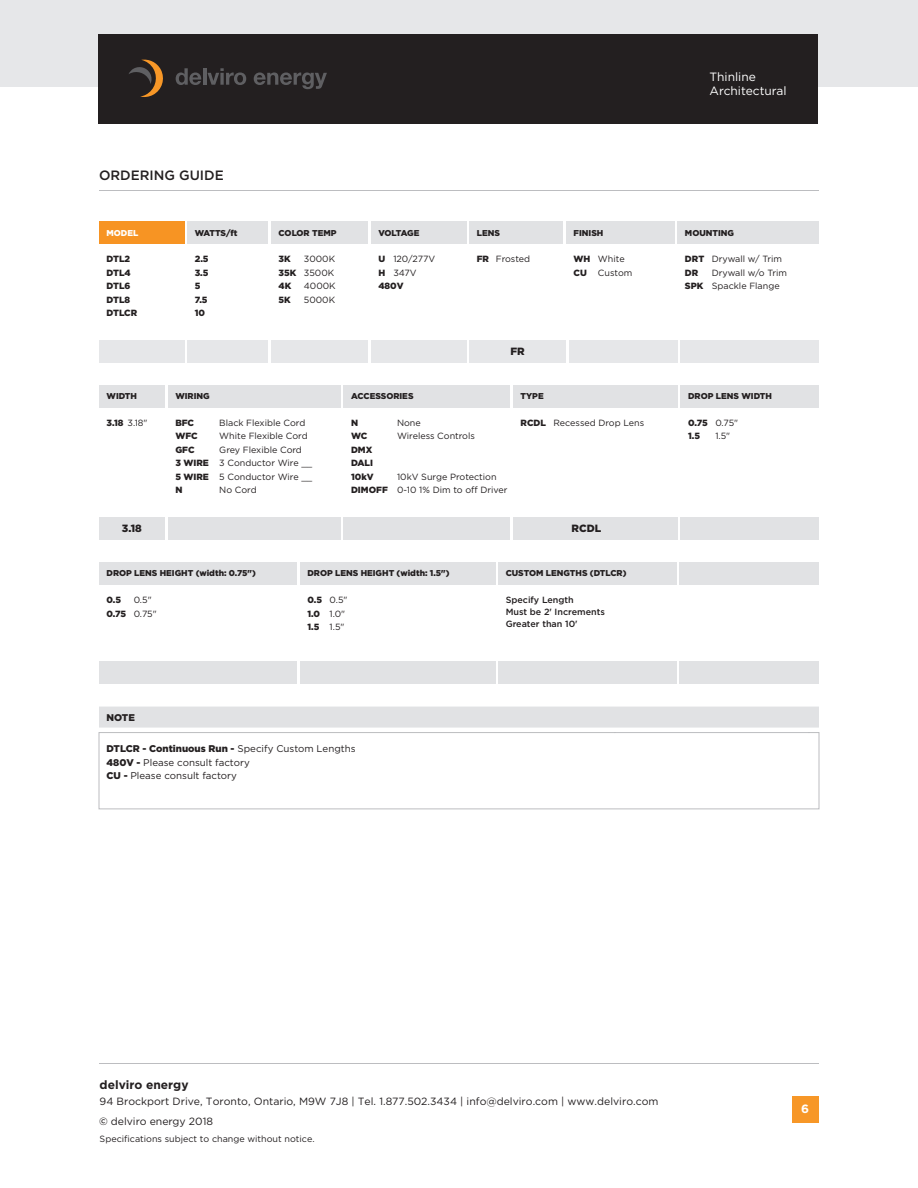
<style>
.page{position:relative;width:918px;height:1188px;background:#fff}
.page>*{position:absolute;margin:0;border:0;box-sizing:border-box;transform-origin:0 0}
.t1{font:500 13.5px "Gotham";color:#231f20}
.t2{font:12px/14.4px "Gotham";color:#fff}
.t3{font:700 12px "Gotham";color:#231f20}
.t4{font:700 12px "Gotham";color:#fff}
.t5{font:10.5px "Gotham";color:#231f20}
.t6{font:900 10.5px "Gotham";color:#231f20}
.t7{font:9.75px/13.5px "Gotham";color:#231f20}
.t8{font:900 9.75px "Gotham";color:#231f20}
.t9{font:9px/13.5px "Gotham";color:#231f20}
.t10{font:900 9px/13.5px "Gotham";color:#231f20}
.t11{font:500 9px/12px "Gotham";color:#231f20}
.t12{font:900 8.55px "Gotham";color:#231f20}
.t13{font:900 8.55px "Gotham";letter-spacing:-.045em;color:#231f20}
.t14{font:900 8.55px "Gotham";color:#fff}
.s1{font-weight:900}
.s2{font-weight:500}
</style>
<div class="page">
<div style="left:99px;top:385px;width:66px;height:23px;background:#e1e2e4"></div>
<div style="left:344px;top:385px;width:166px;height:23px;background:#e1e2e4"></div>
<div style="left:168px;top:385px;width:173px;height:23px;background:#e1e2e4"></div>
<div style="left:686px;top:385px;width:133px;height:23px;background:#e1e2e4"></div>
<div style="left:513px;top:385px;width:165px;height:23px;background:#e1e2e4"></div>
<div style="left:99px;top:562px;width:198px;height:23px;background:#e1e2e4"></div>
<div style="left:498px;top:562px;width:179px;height:23px;background:#e1e2e4"></div>
<div style="left:300px;top:562px;width:195px;height:23px;background:#e1e2e4"></div>
<div style="left:680px;top:562px;width:139px;height:23px;background:#e1e2e4"></div>
<hr style="left:99px;top:190px;width:720px;height:1px;background:#bcbdc0">
<div style="left:677px;top:222px;width:118px;height:22px;background:#e1e2e4"></div>
<div style="left:99px;top:222px;width:85px;height:22px;background:#f79423"></div>
<div style="left:187px;top:222px;width:81px;height:22px;background:#e1e2e4"></div>
<div style="left:271px;top:222px;width:97px;height:22px;background:#e1e2e4"></div>
<div style="left:371px;top:222px;width:95px;height:22px;background:#e1e2e4"></div>
<div style="left:469px;top:222px;width:94px;height:22px;background:#e1e2e4"></div>
<div style="left:566px;top:222px;width:108px;height:22px;background:#e1e2e4"></div>
<div style="left:702px;top:222px;width:117px;height:22px;background:#e1e2e4"></div>
<div style="left:99px;top:340px;width:85px;height:23px;background:#e6e7e9"></div>
<div style="left:187px;top:340px;width:81px;height:23px;background:#e6e7e9"></div>
<div style="left:271px;top:340px;width:97px;height:23px;background:#e6e7e9"></div>
<div style="left:371px;top:340px;width:95px;height:23px;background:#e6e7e9"></div>
<div style="left:469px;top:340px;width:97px;height:23px;background:#e6e7e9"></div>
<div style="left:569px;top:340px;width:108px;height:23px;background:#e6e7e9"></div>
<div style="left:680px;top:340px;width:139px;height:23px;background:#e6e7e9"></div>
<div style="left:99px;top:662px;width:198px;height:22px;background:#e1e2e4"></div>
<div style="left:498px;top:662px;width:179px;height:22px;background:#e1e2e4"></div>
<div style="left:300px;top:662px;width:195px;height:22px;background:#e1e2e4"></div>
<div style="left:680px;top:662px;width:139px;height:22px;background:#e1e2e4"></div>
<div style="left:99px;top:707px;width:720px;height:21px;background:#e1e2e4"></div>
<svg style="left:98px;top:732px;width:722px;height:78px"></svg>
<div style="left:681px;top:385px;width:133px;height:23px;background:#e1e2e4"></div>
<div style="left:99px;top:517px;width:66px;height:23px;background:#e1e2e4"></div>
<div style="left:344px;top:517px;width:166px;height:23px;background:#e1e2e4"></div>
<div style="left:168px;top:517px;width:173px;height:23px;background:#e1e2e4"></div>
<div style="left:513px;top:517px;width:165px;height:23px;background:#e1e2e4"></div>
<div style="left:681px;top:517px;width:138px;height:23px;background:#e1e2e4"></div>
<div style="left:792px;top:1096px;width:26px;height:27px;background:#f79727"></div>
<hr style="left:99px;top:1063px;width:720px;height:1px;background:#bcbdc0">
<div style="left:0;top:0;width:918px;height:87px;background:#e6e7e9"></div>
<div style="left:98px;top:34px;width:720px;height:90px;background:#231f20"></div>
<svg style="left:129px;top:59px;width:34px;height:38px"></svg>
<svg style="left:176px;top:68px;width:25px;height:17px"></svg>
<hr style="left:203px;top:68px;width:3px;height:17px;background:#5f5f62">
<svg style="left:207px;top:68px;width:39px;height:17px"></svg>
<svg style="left:254px;top:72px;width:73px;height:17px"></svg>
<h1 class="t1" style="left:99px;top:168px;width:126px">ORDERING GUIDE</h1>
<h2 class="t2" style="left:710px;top:69px;width:79px">Thinline<br>Architectural</h2>
<p class="t14" style="left:106px;top:228px;width:33px">MODEL</p>
<p class="t12" style="left:195px;top:228px;width:44px">WATTS/ft</p>
<p class="t12" style="left:279px;top:228px;width:59px">COLOR TEMP</p>
<p class="t13" style="left:378px;top:228px;width:42px">VOLTAGE</p>
<p class="t12" style="left:477px;top:228px;width:25px">LENS</p>
<p class="t12" style="left:574px;top:228px;width:31px">FINISH</p>
<p class="t12" style="left:685px;top:228px;width:51px">MOUNTING</p>
<p class="t10" style="left:195px;top:252px;width:15px">2.5<br>3.5<br>5<br>7.5<br>10</p>
<p class="t10" style="left:279px;top:252px;width:19px">3K<br>35K<br>4K<br>5K</p>
<p class="t9" style="left:304px;top:252px;width:33px">3000K<br>3500K<br>4000K<br>5000K</p>
<p class="t9" style="left:477px;top:252px;width:55px"><span class="s1">FR</span> Frosted</p>
<p class="t10" style="left:685px;top:252px;width:21px">DRT<br>DR<br>SPK</p>
<p class="t9" style="left:712px;top:252px;width:77px">Drywall w/ Trim<br>Drywall w/o Trim<br>Spackle Flange</p>
<p class="t9" style="left:393px;top:252px;width:43px">120/277V<br>347V</p>
<p class="t10" style="left:574px;top:252px;width:18px">WH<br>CU</p>
<p class="t9" style="left:598px;top:252px;width:36px">White<br>Custom</p>
<p class="t10" style="left:106px;top:252px;width:32px">DTL2<br>DTL4<br>DTL6<br>DTL8<br>DTLCR</p>
<p class="t10" style="left:378px;top:252px;width:27px">U<br>H<br>480V</p>
<p class="t6" style="left:511px;top:345px;width:16px">FR</p>
<p class="t12" style="left:106px;top:391px;width:32px">WIDTH</p>
<p class="t12" style="left:175px;top:391px;width:36px">WIRING</p>
<p class="t12" style="left:351px;top:391px;width:64px">ACCESSORIES</p>
<p class="t9" style="left:219px;top:416px;width:94px">Black Flexible Cord<br>White Flexible Cord<br>Grey Flexible Cord<br>3 Conductor Wire __<br>5 Conductor Wire __<br>No Cord</p>
<p class="t12" style="left:521px;top:391px;width:25px">TYPE</p>
<p class="t12" style="left:688px;top:391px;width:85px">DROP LENS WIDTH</p>
<p class="t9" style="left:521px;top:416px;width:125px"><span class="s1">RCDL</span> Recessed Drop Lens</p>
<p class="t10" style="left:175px;top:416px;width:35px">BFC<br>WFC<br>GFC<br>3 WIRE<br>5 WIRE<br>N</p>
<p class="t9" style="left:397px;top:416px;width:79px">None<br>Wireless Controls</p>
<p class="t10" style="left:688px;top:416px;width:21px">0.75<br>1.5</p>
<p class="t9" style="left:107px;top:416px;width:43px"><span class="s1">3.18</span> 3.18"</p>
<p class="t10" style="left:351px;top:416px;width:38px">N<br>WC<br>DMX<br>DALI<br>10kV<br>DIMOFF</p>
<p class="t9" style="left:715px;top:416px;width:24px">0.75"<br>1.5"</p>
<p class="t9" style="left:397px;top:470px;width:112px">10kV Surge Protection<br>0-10 1% Dim to off Driver</p>
<p class="t6" style="left:122px;top:522px;width:21px">3.18</p>
<p class="t6" style="left:571px;top:522px;width:31px">RCDL</p>
<p class="t12" style="left:106px;top:569px;width:151px">DROP LENS HEIGHT (width: 0.75")</p>
<p class="t12" style="left:307px;top:569px;width:144px">DROP LENS HEIGHT (width: 1.5")</p>
<p class="t12" style="left:506px;top:569px;width:122px">CUSTOM LENGTHS (DTLCR)</p>
<p class="t10" style="left:107px;top:593px;width:21px">0.5<br>0.75</p>
<p class="t9" style="left:330px;top:593px;width:19px">0.5"<br>1.0"<br>1.5"</p>
<p class="t10" style="left:307px;top:593px;width:16px">0.5<br>1.0<br>1.5</p>
<p class="t9" style="left:134px;top:593px;width:24px">0.5"<br>0.75"</p>
<p class="t11" style="left:506px;top:594px;width:101px">Specify Length<br>Must be 2' Increments<br>Greater than 10'</p>
<p class="t8" style="left:106px;top:712px;width:30px">NOTE</p>
<p class="t7" style="left:106px;top:742px;width:251px"><span class="s1">DTLCR - Continuous Run -</span> Specify Custom Lengths<br><span class="s1">480V -</span> Please consult factory<br><span class="s1">CU -</span> Please consult factory</p>
<h2 class="t3" style="left:100px;top:1078px;width:90px">delviro energy</h2>
<p class="t5" style="left:100px;top:1096px;width:560px">94 Brockport Drive, Toronto, Ontario, M9W 7J8 | Tel. 1.877.502.3434 | info@delviro.com | www.delviro.com</p>
<p class="t5" style="left:99px;top:1115px;width:116px"><span class="s2">©</span> delviro energy 2018</p>
<p class="t9" style="left:100px;top:1131px;width:216px">Specifications subject to change without notice.</p>
<h2 class="t4" style="left:801px;top:1102px;width:9px">6</h2>
</div>
